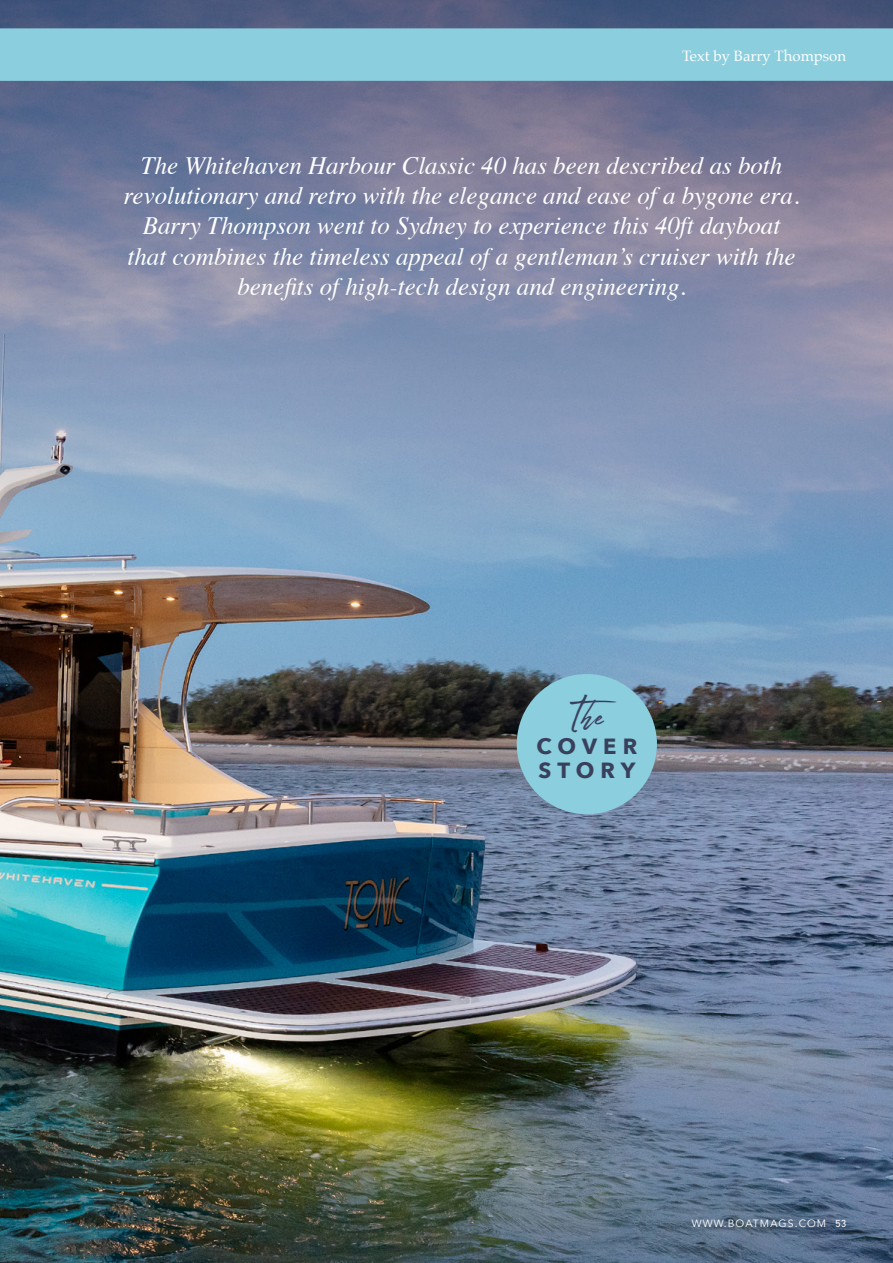
<style>
.page{position:relative;width:893px;height:1263px;background:#fff}
.page>*{position:absolute;margin:0;border:0;box-sizing:border-box;transform-origin:0 0}
.t1{font:italic 24.9px/30.2px "Times";color:#fff;text-align:center}
.t2{font:700 21.9px/24.3px "Avenir Next";letter-spacing:.27em;color:#39405c}
.t3{font:15px "Palatino";color:#fff}
.t4{font:10.5px "Avenir";letter-spacing:.1em;color:#fff}
.s1{font-family:"DIN Next LT Pro"}
</style>
<div class="page">
<img style="left:0;top:0;width:893px;height:1263px">
<div style="left:0;top:28px;width:893px;height:53px;background:#8bcede"></div>
<div style="left:517px;top:674px;width:140px;height:140px;background:#8bcede;border-radius:50%"></div>
<p class="t3" style="left:682px;top:49px;width:166px">Text by Barry Thompson</p>
<p class="t1" style="left:124px;top:153px;width:677px">The Whitehaven Harbour Classic 40 has been described as both revolutionary and retro with the elegance and ease of a bygone era.<br>Barry Thompson went to Sydney to experience this 40ft dayboat that combines the timeless appeal of a gentleman’s cruiser with the benefits of high-tech design and engineering.</p>
<p class="t2" style="left:536px;top:735px;width:102px">COVER<br>STORY</p>
<p class="t4" style="left:692px;top:1216px;width:156px">WWW.BOATMAGS.COM <span class="s1">53</span></p>
</div>
